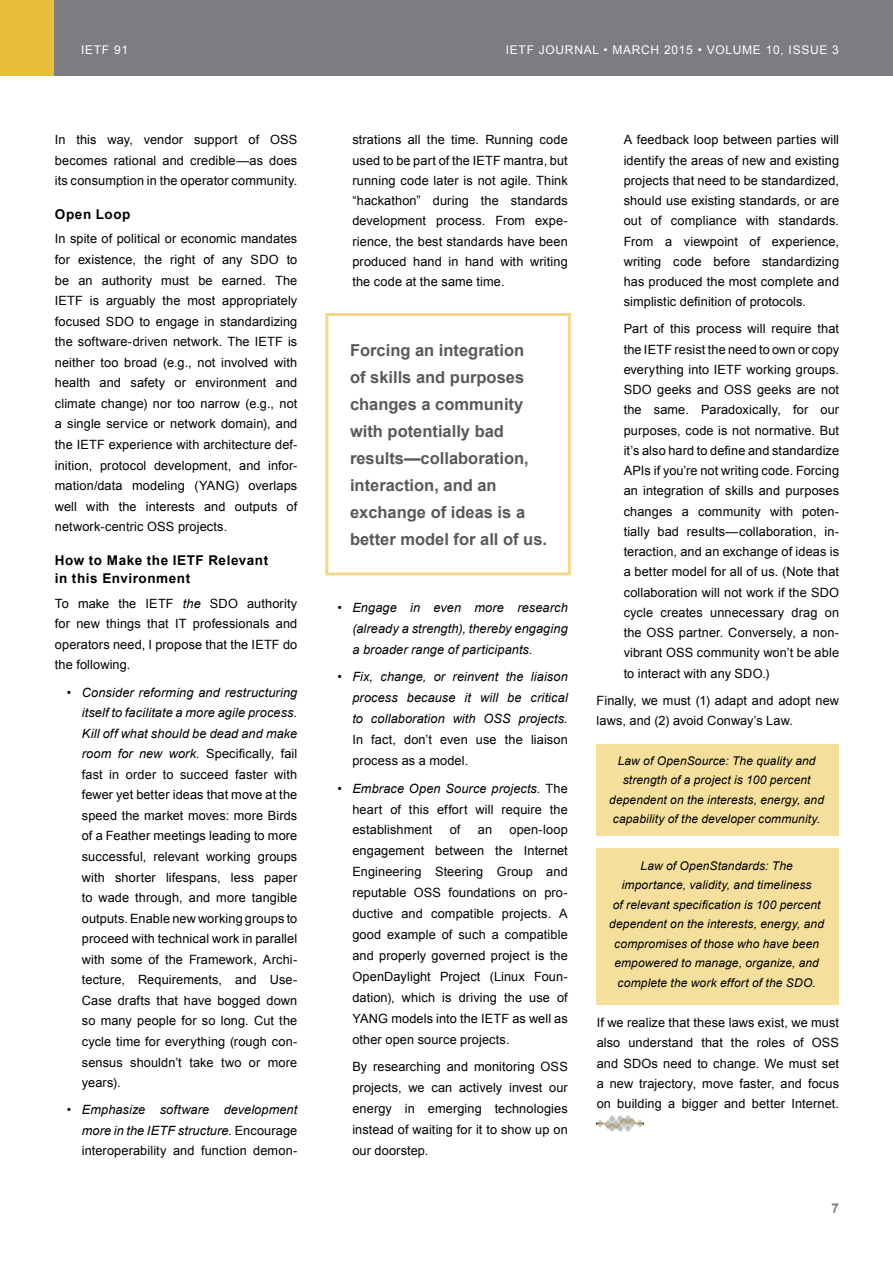
<style>
.page{position:relative;width:893px;height:1263px;background:#fff}
.page>*{position:absolute;margin:0;border:0;box-sizing:border-box;transform-origin:0 0}
.t1{font:700 16.5px/27px "Arial";color:#58595b}
.t2{font:700 13.5px/18.3px "Arial";letter-spacing:.04em;color:#000}
.t3{font:700 13.5px "Arial";color:#7c7c81}
.t4{font:12.75px/20.5px "Arial";letter-spacing:.01em;color:#000;text-align:justify}
.t5{font:italic 12.75px/20.9px "Arial";letter-spacing:.01em;color:#000;text-align:justify}
.t6{font:italic 12px/19.5px "Arial";letter-spacing:.01em;color:#000;text-align:center}
.t7{font:12px "Arial";letter-spacing:.06em;color:#fff}
.s1{font-style:italic}
.s2{font-style:normal}
</style>
<div class="page">
<div style="left:0;top:0;width:893px;height:76px;background:#7c7c81"></div>
<div style="left:0;top:0;width:54px;height:76px;background:#e8be3b"></div>
<div style="left:597px;top:848px;width:242px;height:156px;background:#f4df9d"></div>
<div style="left:596px;top:744px;width:243px;height:91px;background:#f4df9d"></div>
<div style="left:325px;top:313px;width:246px;height:262px;border:3px solid #f1d88a"></div>
<img style="left:597px;top:1115px;width:46px;height:16px">
<p class="t7" style="left:81px;top:42px;width:49px">IETF 91</p>
<p class="t7" style="left:506px;top:42px;width:335px">IETF JOURNAL • MARCH 2015 • VOLUME 10, ISSUE 3</p>
<p class="t4" style="left:55px;top:130px;width:244px">In this way, vendor support of OSS becomes rational and credible—as does its consumption in the operator community.</p>
<p class="t2" style="left:55px;top:206px;width:77px">Open Loop</p>
<p class="t4" style="left:55px;top:229px;width:244px">In spite of political or economic mandates for existence, the right of any SDO to be an authority must be earned. The IETF is arguably the most appropriately focused SDO to engage in standardizing the software-driven network. The IETF is neither too broad (e.g., not involved with health and safety or environment and climate change) nor too narrow (e.g., not a single service or network domain), and the IETF experience with architecture def&shy;inition, protocol development, and infor&shy;mation/data modeling (YANG) overlaps well with the interests and outputs of network-centric OSS projects.</p>
<p class="t2" style="left:55px;top:552px;width:215px">How to Make the IETF Relevant in this Environment</p>
<p class="t4" style="left:55px;top:593px;width:244px">To make the IETF <span class="s1">the</span> SDO authority for new things that IT professionals and operators need, I propose that the IETF do the following.</p>
<p class="t4" style="left:82px;top:682px;width:217px;text-indent:-15px"><span class="s1">• Consider reforming and restructuring itself to facilitate a more agile process.<br>Kill off what should be dead and make room for new work.</span> Specifically, fail fast in order to succeed faster with fewer yet better ideas that move at the speed the market moves: more Birds of a Feather meetings leading to more successful, relevant working groups with shorter lifespans, less paper to wade through, and more tangible outputs. Enable new working groups to proceed with technical work in parallel with some of the Framework, Archi&shy;tecture, Requirements, and Use-Case drafts that have bogged down so many people for so long. Cut the cycle time for everything (rough con&shy;sensus shouldn’t take two or more years).</p>
<p class="t5" style="left:82px;top:1100px;width:217px;text-indent:-15px">• Emphasize software development more in the IETF structure. <span class="s2">Encourage interoperability and function demon-</span></p>
<p class="t4" style="left:352px;top:130px;width:217px">strations all the time. Running code used to be part of the IETF mantra, but running code later is not agile. Think “hackathon” during the standards development process. From expe&shy;rience, the best standards have been produced hand in hand with writing the code at the same time.</p>
<p class="t1" style="left:350px;top:337px;width:199px">Forcing an integration<br>of skills and purposes changes a community with potentially bad results—collaboration, interaction, and an exchange of ideas is a better model for all of us.</p>
<p class="t5" style="left:352px;top:597px;width:217px;text-indent:-15px">• Engage in even more research (already a strength), thereby engaging a broader range of participants.</p>
<p class="t5" style="left:352px;top:666px;width:217px;text-indent:-15px">• Fix, change, or reinvent the liaison process because it will be critical to collaboration with OSS projects.</p>
<p class="t4" style="left:352px;top:729px;width:217px">In fact, don’t even use the liaison process as a model.</p>
<p class="t4" style="left:352px;top:778px;width:217px;text-indent:-15px"><span class="s1">• Embrace Open Source projects.</span> The heart of this effort will require the establishment</p>
<p class="t4" style="left:450px;top:820px;width:12px">of</p>
<p class="t4" style="left:478px;top:820px;width:16px">an</p>
<p class="t4" style="left:352px;top:820px;width:217px;text-indent:157px">open-loop engagement between the Internet Engineering Steering Group and reputable OSS foundations on pro&shy;ductive and compatible projects. A good example of such a compatible and properly governed project is the OpenDaylight Project (Linux Foun&shy;dation), which is driving the use of YANG models into the IETF as well as other open source projects.</p>
<p class="t4" style="left:352px;top:1056px;width:217px">By researching and monitoring OSS projects, we can actively invest our energy in emerging technologies instead of waiting for it to show up on our doorstep.</p>
<p class="t4" style="left:624px;top:130px;width:217px">A feedback loop between parties will identify the areas of new and existing projects that need to be standardized, should use existing standards, or are out of compliance with standards.<br>From a viewpoint of experience, writing code before standardizing has produced the most complete and simplistic definition of protocols.</p>
<p class="t4" style="left:624px;top:319px;width:217px">Part of this process will require that the IETF resist the need to own or copy everything into IETF working groups.<br>SDO geeks and OSS geeks are not the same. Paradoxically, for our purposes, code is not normative. But it’s also hard to define and standardize APIs if you’re not writing code. Forcing an integration of skills and purposes changes a community with poten&shy;tially bad results—collaboration, in&shy;teraction, and an exchange of ideas is a better model for all of us. (Note that collaboration will not work if the SDO cycle creates unnecessary drag on the OSS partner. Conversely, a non&shy;vibrant OSS community won’t be able to interact with any SDO.)</p>
<p class="t4" style="left:597px;top:690px;width:244px">Finally, we must (1) adapt and adopt new laws, and (2) avoid Conway’s Law.</p>
<p class="t6" style="left:609px;top:751px;width:216px">Law of OpenSource: The quality and strength of a project is 100 percent dependent on the interests, energy, and capability of the developer community.</p>
<p class="t6" style="left:609px;top:856px;width:216px">Law of OpenStandards: The importance, validity, and timeliness<br>of relevant specification is 100 percent dependent on the interests, energy, and compromises of those who have been empowered to manage, organize, and complete the work effort of the SDO.</p>
<p class="t4" style="left:597px;top:1013px;width:244px">If we realize that these laws exist, we must also understand that the roles of OSS and SDOs need to change. We must set a new trajectory, move faster, and focus on building a bigger and better Internet.</p>
<p class="t3" style="left:832px;top:1199px;width:9px">7</p>
</div>
